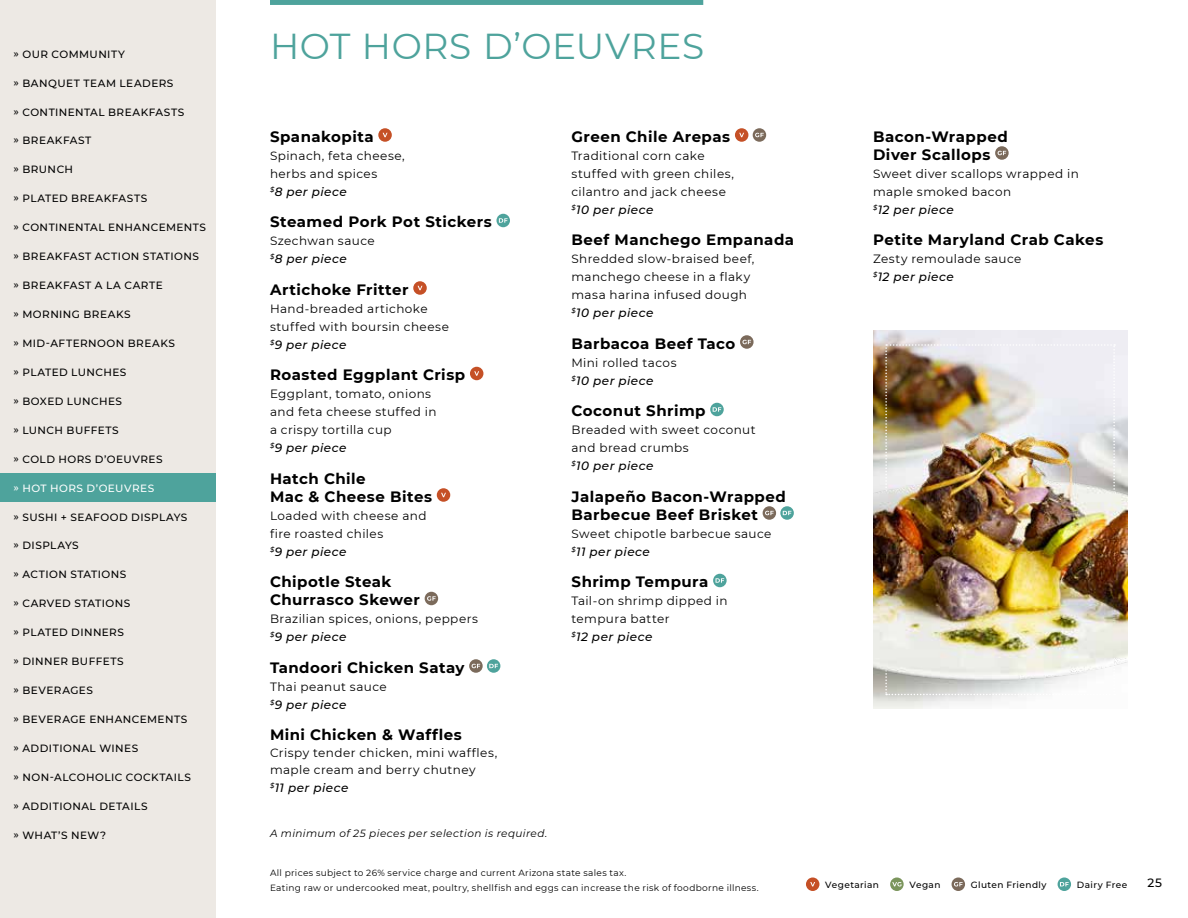
<style>
.page{position:relative;width:1188px;height:918px;background:#fff}
.page>*{position:absolute;margin:0;border:0;box-sizing:border-box;transform-origin:0 0}
.t1{font:36px "Montserrat";letter-spacing:.015em;color:#4ea39c}
.t2{font:700 15px/18px "Montserrat";letter-spacing:.03em;color:#000}
.t3{font:12px/18px "Montserrat";letter-spacing:.035em;color:#000}
.t4{font:500 12px "Montserrat";color:#000}
.t5{font:500 10.5px "Montserrat";letter-spacing:.045em;color:#000}
.t6{font:italic 10.5px "Montserrat";letter-spacing:.04em;color:#000}
.t7{font:500 10.5px "Montserrat";letter-spacing:.045em;color:#fff}
.t8{font:9px/15px "Montserrat";letter-spacing:.035em;color:#000}
.t9{font:500 9px "Montserrat";letter-spacing:.045em;color:#000}
.s1{font-weight:500;font-style:italic}
</style>
<div class="page">
<div style="left:0;top:0;width:216px;height:918px;background:#ede9e4"></div>
<div style="left:806px;top:878px;width:13px;height:13px;background:#c55026;border-radius:50%"></div>
<svg style="left:810px;top:882px;width:5px;height:4px"></svg>
<svg style="left:890px;top:877px;width:14px;height:14px"></svg>
<svg style="left:892px;top:882px;width:10px;height:4px"></svg>
<div style="left:952px;top:878px;width:13px;height:13px;background:#7b6a5b;border-radius:50%"></div>
<svg style="left:954px;top:882px;width:9px;height:4px"></svg>
<div style="left:1058px;top:878px;width:13px;height:13px;background:#4ea39c;border-radius:50%"></div>
<svg style="left:1060px;top:882px;width:9px;height:4px"></svg>
<div style="left:0;top:473px;width:216px;height:29px;background:#4ea39c"></div>
<div style="left:270px;top:0;width:433px;height:5px;background:#4ea39c"></div>
<svg style="left:378px;top:128px;width:14px;height:14px"></svg>
<svg style="left:383px;top:133px;width:5px;height:4px"></svg>
<div style="left:496px;top:214px;width:14px;height:13px;background:#4ea39c;border-radius:50%"></div>
<svg style="left:499px;top:218px;width:9px;height:5px"></svg>
<svg style="left:413px;top:281px;width:14px;height:14px"></svg>
<svg style="left:418px;top:286px;width:4px;height:4px"></svg>
<div style="left:470px;top:367px;width:13px;height:13px;background:#c55026;border-radius:50%"></div>
<svg style="left:474px;top:371px;width:5px;height:5px"></svg>
<div style="left:437px;top:488px;width:13px;height:14px;background:#c55026;border-radius:50%"></div>
<svg style="left:441px;top:493px;width:5px;height:4px"></svg>
<div style="left:425px;top:592px;width:13px;height:13px;background:#7b6a5b;border-radius:50%"></div>
<svg style="left:427px;top:596px;width:9px;height:5px"></svg>
<svg style="left:469px;top:659px;width:14px;height:14px"></svg>
<svg style="left:472px;top:664px;width:8px;height:4px"></svg>
<svg style="left:487px;top:659px;width:13px;height:14px"></svg>
<svg style="left:489px;top:664px;width:9px;height:4px"></svg>
<div style="left:735px;top:128px;width:13px;height:14px;background:#c55026;border-radius:50%"></div>
<svg style="left:739px;top:133px;width:5px;height:4px"></svg>
<svg style="left:753px;top:128px;width:13px;height:14px"></svg>
<svg style="left:755px;top:133px;width:9px;height:4px"></svg>
<svg style="left:740px;top:335px;width:14px;height:14px"></svg>
<svg style="left:742px;top:340px;width:9px;height:4px"></svg>
<div style="left:710px;top:403px;width:14px;height:13px;background:#4ea39c;border-radius:50%"></div>
<svg style="left:713px;top:407px;width:8px;height:5px"></svg>
<svg style="left:763px;top:506px;width:13px;height:14px"></svg>
<svg style="left:765px;top:511px;width:9px;height:4px"></svg>
<svg style="left:780px;top:506px;width:14px;height:14px"></svg>
<svg style="left:783px;top:511px;width:8px;height:4px"></svg>
<div style="left:713px;top:574px;width:14px;height:13px;background:#4ea39c;border-radius:50%"></div>
<svg style="left:716px;top:578px;width:8px;height:5px"></svg>
<svg style="left:995px;top:146px;width:14px;height:14px"></svg>
<svg style="left:998px;top:151px;width:8px;height:4px"></svg>
<img style="left:873px;top:331px;width:254px;height:378px">
<img style="left:885px;top:344px;width:230px;height:351px">
<p class="t5" style="left:14px;top:47px;width:113px">» OUR COMMUNITY</p>
<p class="t5" style="left:14px;top:76px;width:161px">» BANQUET TEAM LEADERS</p>
<p class="t5" style="left:14px;top:104px;width:172px">» CONTINENTAL BREAKFASTS</p>
<p class="t5" style="left:14px;top:133px;width:79px">» BREAKFAST</p>
<p class="t5" style="left:14px;top:162px;width:61px">» BRUNCH</p>
<p class="t5" style="left:14px;top:191px;width:135px">» PLATED BREAKFASTS</p>
<p class="t5" style="left:14px;top:220px;width:194px">» CONTINENTAL ENHANCEMENTS</p>
<p class="t5" style="left:14px;top:249px;width:187px">» BREAKFAST ACTION STATIONS</p>
<p class="t5" style="left:14px;top:278px;width:151px">» BREAKFAST A LA CARTE</p>
<p class="t5" style="left:14px;top:307px;width:119px">» MORNING BREAKS</p>
<p class="t5" style="left:14px;top:336px;width:163px">» MID-AFTERNOON BREAKS</p>
<p class="t5" style="left:14px;top:365px;width:114px">» PLATED LUNCHES</p>
<p class="t5" style="left:14px;top:394px;width:110px">» BOXED LUNCHES</p>
<p class="t5" style="left:14px;top:423px;width:107px">» LUNCH BUFFETS</p>
<p class="t5" style="left:14px;top:452px;width:151px">» COLD HORS D’OEUVRES</p>
<p class="t7" style="left:14px;top:481px;width:142px">» HOT HORS D’OEUVRES</p>
<p class="t5" style="left:14px;top:509px;width:176px">» SUSHI + SEAFOOD DISPLAYS</p>
<p class="t5" style="left:14px;top:538px;width:67px">» DISPLAYS</p>
<p class="t5" style="left:14px;top:567px;width:114px">» ACTION STATIONS</p>
<p class="t5" style="left:14px;top:596px;width:118px">» CARVED STATIONS</p>
<p class="t5" style="left:14px;top:625px;width:112px">» PLATED DINNERS</p>
<p class="t5" style="left:14px;top:654px;width:112px">» DINNER BUFFETS</p>
<p class="t5" style="left:14px;top:683px;width:81px">» BEVERAGES</p>
<p class="t5" style="left:14px;top:712px;width:175px">» BEVERAGE ENHANCEMENTS</p>
<p class="t5" style="left:14px;top:741px;width:126px">» ADDITIONAL WINES</p>
<p class="t5" style="left:14px;top:770px;width:179px">» NON-ALCOHOLIC COCKTAILS</p>
<p class="t5" style="left:14px;top:799px;width:136px">» ADDITIONAL DETAILS</p>
<p class="t5" style="left:14px;top:828px;width:94px">» WHAT’S NEW?</p>
<h1 class="t1" style="left:270px;top:21px;width:436px">HOT HORS D’OEUVRES</h1>
<p class="t2" style="left:270px;top:127px;width:105px">Spanakopita</p>
<p class="t3" style="left:270px;top:146px;width:136px">Spinach, feta cheese, herbs and spices<br><sup>$</sup><span class="s1">8 per piece</span></p>
<p class="t2" style="left:270px;top:212px;width:223px">Steamed Pork Pot Stickers</p>
<p class="t3" style="left:270px;top:232px;width:106px">Szechwan sauce <sup>$</sup><span class="s1">8 per piece</span></p>
<p class="t2" style="left:270px;top:280px;width:140px">Artichoke Fritter</p>
<p class="t3" style="left:270px;top:299px;width:181px">Hand-breaded artichoke stuffed with boursin cheese <sup>$</sup><span class="s1">9 per piece</span></p>
<p class="t2" style="left:270px;top:365px;width:197px">Roasted Eggplant Crisp</p>
<p class="t3" style="left:270px;top:385px;width:168px">Eggplant, tomato, onions and feta cheese stuffed in a crispy tortilla cup<br><sup>$</sup><span class="s1">9 per piece</span></p>
<p class="t2" style="left:270px;top:469px;width:164px">Hatch Chile<br>Mac &amp; Cheese Bites</p>
<p class="t3" style="left:270px;top:506px;width:158px">Loaded with cheese and fire roasted chiles<br><sup>$</sup><span class="s1">9 per piece</span></p>
<p class="t2" style="left:270px;top:572px;width:151px">Chipotle Steak<br>Churrasco Skewer</p>
<p class="t3" style="left:270px;top:610px;width:209px">Brazilian spices, onions, peppers <sup>$</sup><span class="s1">9 per piece</span></p>
<p class="t2" style="left:270px;top:658px;width:196px">Tandoori Chicken Satay</p>
<p class="t3" style="left:270px;top:677px;width:118px">Thai peanut sauce <sup>$</sup><span class="s1">9 per piece</span></p>
<p class="t2" style="left:270px;top:724px;width:193px">Mini Chicken &amp; Waffles</p>
<p class="t3" style="left:270px;top:743px;width:229px">Crispy tender chicken, mini waffles, maple cream and berry chutney<br><sup>$</sup><span class="s1">11 per piece</span></p>
<p class="t6" style="left:270px;top:826px;width:279px">A minimum of 25 pieces per selection is required.</p>
<p class="t2" style="left:572px;top:127px;width:160px">Green Chile Arepas</p>
<p class="t3" style="left:572px;top:146px;width:164px">Traditional corn cake stuffed with green chiles, cilantro and jack cheese <sup>$</sup><span class="s1">10 per piece</span></p>
<p class="t2" style="left:572px;top:230px;width:224px">Beef Manchego Empanada</p>
<p class="t3" style="left:572px;top:250px;width:184px">Shredded slow-braised beef, manchego cheese in a flaky masa harina infused dough <sup>$</sup><span class="s1">10 per piece</span></p>
<p class="t2" style="left:572px;top:334px;width:165px">Barbacoa Beef Taco</p>
<p class="t3" style="left:572px;top:353px;width:107px">Mini rolled tacos <sup>$</sup><span class="s1">10 per piece</span></p>
<p class="t2" style="left:572px;top:401px;width:136px">Coconut Shrimp</p>
<p class="t3" style="left:572px;top:421px;width:186px">Breaded with sweet coconut and bread crumbs<br><sup>$</sup><span class="s1">10 per piece</span></p>
<p class="t2" style="left:572px;top:487px;width:216px">Jalapeño Bacon-Wrapped<br>Barbecue Beef Brisket</p>
<p class="t3" style="left:572px;top:524px;width:202px">Sweet chipotle barbecue sauce <sup>$</sup><span class="s1">11 per piece</span></p>
<p class="t2" style="left:572px;top:572px;width:138px">Shrimp Tempura</p>
<p class="t3" style="left:572px;top:592px;width:158px">Tail-on shrimp dipped in tempura batter<br><sup>$</sup><span class="s1">12 per piece</span></p>
<p class="t2" style="left:873px;top:127px;width:136px">Bacon-Wrapped<br>Diver Scallops</p>
<p class="t3" style="left:873px;top:164px;width:207px">Sweet diver scallops wrapped in maple smoked bacon<br><sup>$</sup><span class="s1">12 per piece</span></p>
<p class="t2" style="left:873px;top:230px;width:232px">Petite Maryland Crab Cakes</p>
<p class="t3" style="left:873px;top:250px;width:150px">Zesty remoulade sauce <sup>$</sup><span class="s1">12 per piece</span></p>
<p class="t8" style="left:270px;top:865px;width:490px">All prices subject to 26% service charge and current Arizona state sales tax.<br>Eating raw or undercooked meat, poultry, shellfish and eggs can increase the risk of foodborne illness.</p>
<p class="t4" style="left:1148px;top:874px;width:16px">25</p>
<p class="t9" style="left:825px;top:879px;width:55px">Vegetarian</p>
<p class="t9" style="left:909px;top:879px;width:33px">Vegan</p>
<p class="t9" style="left:971px;top:879px;width:77px">Gluten Friendly</p>
<p class="t9" style="left:1077px;top:879px;width:52px">Dairy Free</p>
</div>
